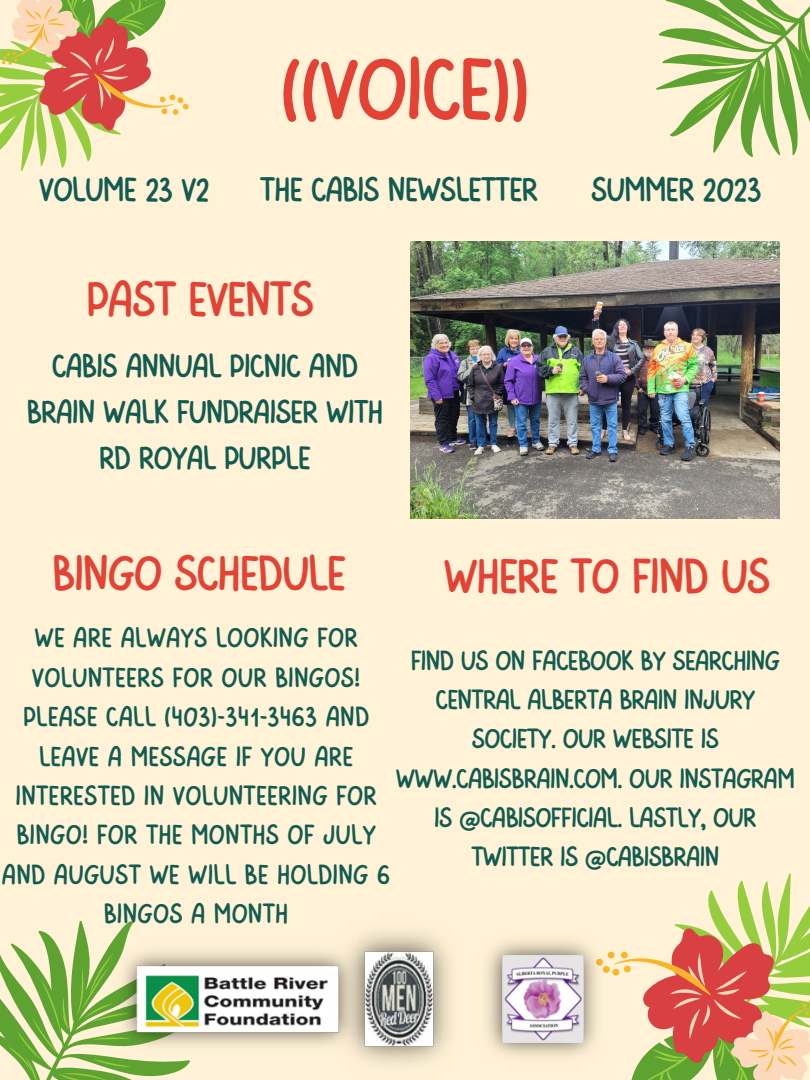
<style>
.page{position:relative;width:810px;height:1080px;background:#fff2d7}
.page>*{position:absolute;margin:0;border:0;box-sizing:border-box;transform-origin:0 0}
.t1{font:89.06px "FEELFREE Regular";color:#e34234}
.t2{font:50px "FEELFREE Regular";color:#e34234}
.t3{font:34.44px "FEELFREE Regular";color:#125b50}
.t4{font:34.38px "FEELFREE Regular";color:#125b50}
.t5{font:33.19px "FEELFREE Regular";color:#125b50}
.t6{font:28.12px/39.4px "FEELFREE Regular";letter-spacing:.03em;color:#125b50;text-align:center}
.t7{font:28.12px/39.4px "FEELFREE Regular";color:#125b50;text-align:center}
</style>
<div class="page">
<svg style="left:612px;top:873px;width:198px;height:207px"></svg>
<svg style="left:78px;top:920px;width:112px;height:154px"></svg>
<svg style="left:0;top:929px;width:170px;height:151px"></svg>
<svg style="left:0;top:0;width:189px;height:171px"></svg>
<svg style="left:656px;top:0;width:154px;height:153px"></svg>
<img style="left:109px;top:938px;width:219px;height:122px">
<img style="left:328px;top:932px;width:122px;height:131px">
<img style="left:487px;top:941px;width:125px;height:115px">
<img style="left:411px;top:242px;width:369px;height:277px">
<p class="t1" style="left:281px;top:49px;width:250px">((VOICE))</p>
<p class="t4" style="left:39px;top:174px;width:171px">VOLUME 23 V2</p>
<p class="t3" style="left:261px;top:174px;width:279px">THE CABIS NEWSLETTER</p>
<p class="t4" style="left:591px;top:174px;width:171px">SUMMER 2023</p>
<p class="t2" style="left:87px;top:276px;width:228px">PAST EVENTS</p>
<p class="t5" style="left:52px;top:351px;width:306px">CABIS ANNUAL PICNIC AND</p>
<p class="t5" style="left:27px;top:397px;width:355px">BRAIN WALK FUNDRAISER WITH</p>
<p class="t5" style="left:100px;top:443px;width:211px">RD ROYAL PURPLE</p>
<p class="t2" style="left:53px;top:550px;width:294px">BINGO SCHEDULE</p>
<p class="t2" style="left:444px;top:554px;width:327px">WHERE TO FIND US</p>
<p class="t6" style="left:2px;top:619px;width:389px">WE ARE ALWAYS LOOKING FOR<br>VOLUNTEERS FOR OUR BINGOS!<br>PLEASE CALL (403)-341-3463 AND<br>LEAVE A MESSAGE IF YOU ARE<br>INTERESTED IN VOLUNTEERING FOR<br>BINGO! FOR THE MONTHS OF JULY<br>AND AUGUST WE WILL BE HOLDING 6<br>BINGOS A MONTH</p>
<p class="t7" style="left:396px;top:642px;width:400px">FIND US ON FACEBOOK BY SEARCHING<br>CENTRAL ALBERTA BRAIN INJURY<br>SOCIETY. OUR WEBSITE IS<br>WWW.CABISBRAIN.COM. OUR INSTAGRAM<br>IS @CABISOFFICIAL. LASTLY, OUR<br>TWITTER IS @CABISBRAIN</p>
</div>
